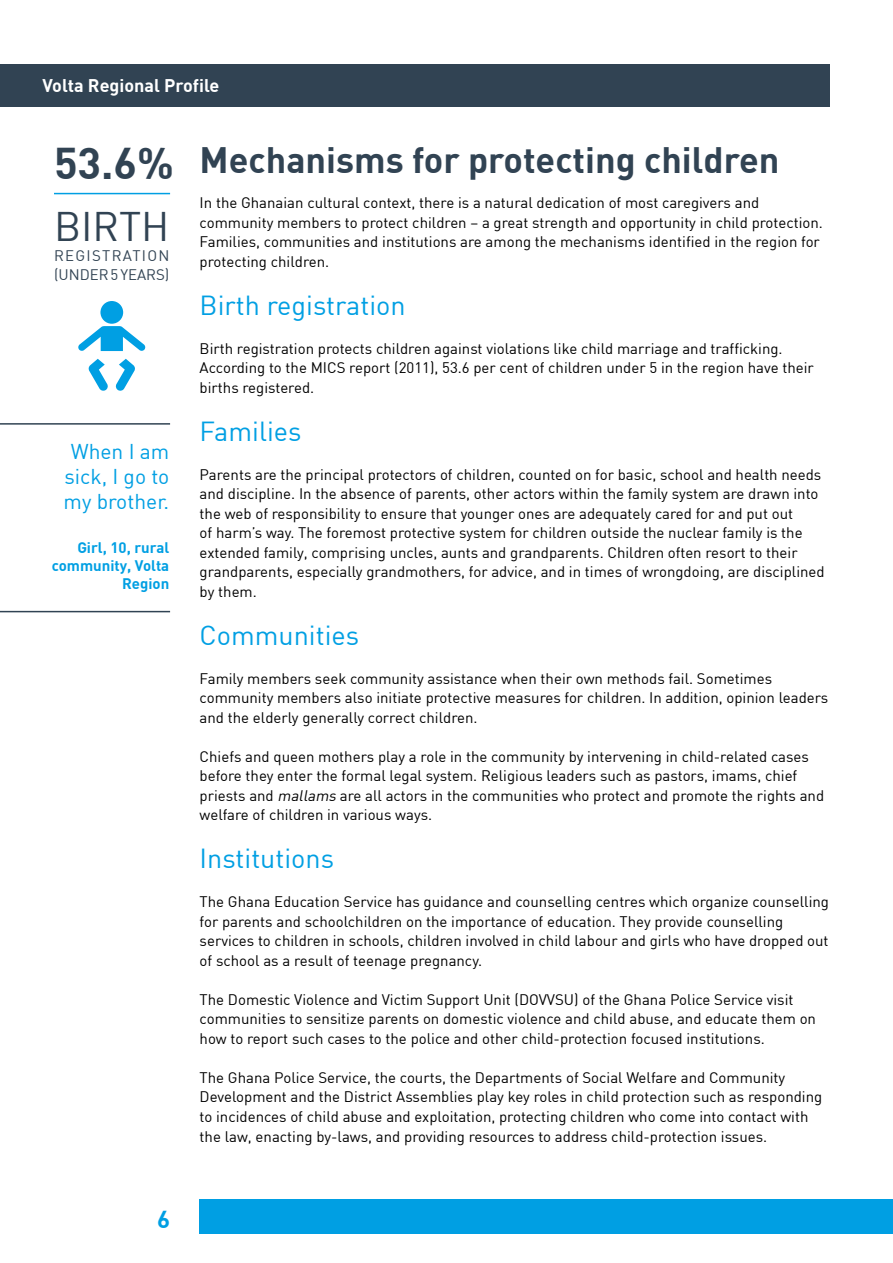
<style>
.page{position:relative;width:893px;height:1263px;background:#fff}
.page>*{position:absolute;margin:0;border:0;box-sizing:border-box;transform-origin:0 0}
.t1{font:700 43.5px "DINCE";color:#314353}
.t2{font:40.5px "DINCE";color:#314353}
.t3{font:700 36px "DINCE";color:#314353}
.t4{font:27px "DINCE";color:#009fe3}
.t5{font:700 24px "DINCE";color:#009fe3}
.t6{font:21px/25.2px "DINCE";color:#009fe3;text-align:center}
.t7{font:700 18px "DINCE";color:#fff}
.t8{font:15px/19.5px "DINCE";color:#000}
.t9{font:700 15px/18px "DINCE";color:#009fe3;text-align:right}
.t10{font:15px/19.5px "DINCE";letter-spacing:.085em;color:#314353}
.s1{font-style:italic}
</style>
<div class="page">
<div style="left:0;top:64px;width:829px;height:42px;background:#314353"></div>
<div style="left:200px;top:1199px;width:693px;height:34px;background:#009fe3"></div>
<hr style="left:0;top:423px;width:170px;height:2px;background:#314353">
<hr style="left:0;top:611px;width:170px;height:1px;background:#314353">
<hr style="left:54px;top:193px;width:116px;height:1px;background:#009fe3">
<div style="left:100px;top:301px;width:23px;height:23px;background:#009fe3;border-radius:50%"></div>
<svg style="left:78px;top:326px;width:68px;height:65px"></svg>
<p class="t7" style="left:43px;top:73px;width:178px">Volta Regional Profile</p>
<h1 class="t1" style="left:54px;top:134px;width:122px">53.6%</h1>
<h2 class="t2" style="left:54px;top:201px;width:117px">BIRTH</h2>
<p class="t10" style="left:54px;top:245px;width:117px">REGISTRATION (UNDER 5 YEARS)</p>
<h3 class="t6" style="left:64px;top:438px;width:107px">When I am sick, I go to my brother.</h3>
<p class="t9" style="left:52px;top:537px;width:119px">Girl, 10, rural community, Volta<br>Region</p>
<h3 class="t5" style="left:157px;top:1203px;width:15px">6</h3>
<h3 class="t3" style="left:200px;top:136px;width:581px">Mechanisms for protecting children</h3>
<p class="t8" style="left:200px;top:193px;width:625px">In the Ghanaian cultural context, there is a natural dedication of most caregivers and community members to protect children – a great strength and opportunity in child protection.<br>Families, communities and institutions are among the mechanisms identified in the region for protecting children.</p>
<h3 class="t4" style="left:200px;top:288px;width:208px">Birth registration</h3>
<p class="t8" style="left:200px;top:338px;width:616px">Birth registration protects children against violations like child marriage and trafficking.<br>According to the MICS report (2011), 53.6 per cent of children under 5 in the region have their births registered.</p>
<h3 class="t4" style="left:200px;top:414px;width:103px">Families</h3>
<p class="t8" style="left:200px;top:464px;width:627px">Parents are the principal protectors of children, counted on for basic, school and health needs and discipline. In the absence of parents, other actors within the family system are drawn into the web of responsibility to ensure that younger ones are adequately cared for and put out<br>of harm’s way. The foremost protective system for children outside the nuclear family is the extended family, comprising uncles, aunts and grandparents. Children often resort to their grandparents, especially grandmothers, for advice, and in times of wrongdoing, are disciplined by them.</p>
<h3 class="t4" style="left:200px;top:618px;width:161px">Communities</h3>
<p class="t8" style="left:200px;top:668px;width:630px">Family members seek community assistance when their own methods fail. Sometimes community members also initiate protective measures for children. In addition, opinion leaders and the elderly generally correct children.</p>
<p class="t8" style="left:200px;top:746px;width:626px">Chiefs and queen mothers play a role in the community by intervening in child-related cases before they enter the formal legal system. Religious leaders such as pastors, imams, chief priests and <span class="s1">mallams</span> are all actors in the communities who protect and promote the rights and welfare of children in various ways.</p>
<h3 class="t4" style="left:200px;top:842px;width:136px">Institutions</h3>
<p class="t8" style="left:200px;top:892px;width:631px">The Ghana Education Service has guidance and counselling centres which organize counselling for parents and schoolchildren on the importance of education. They provide counselling services to children in schools, children involved in child labour and girls who have dropped out of school as a result of teenage pregnancy.</p>
<p class="t8" style="left:200px;top:989px;width:618px">The Domestic Violence and Victim Support Unit (DOVVSU) of the Ghana Police Service visit communities to sensitize parents on domestic violence and child abuse, and educate them on how to report such cases to the police and other child-protection focused institutions.</p>
<p class="t8" style="left:200px;top:1067px;width:624px">The Ghana Police Service, the courts, the Departments of Social Welfare and Community Development and the District Assemblies play key roles in child protection such as responding to incidences of child abuse and exploitation, protecting children who come into contact with the law, enacting by-laws, and providing resources to address child-protection issues.</p>
</div>
